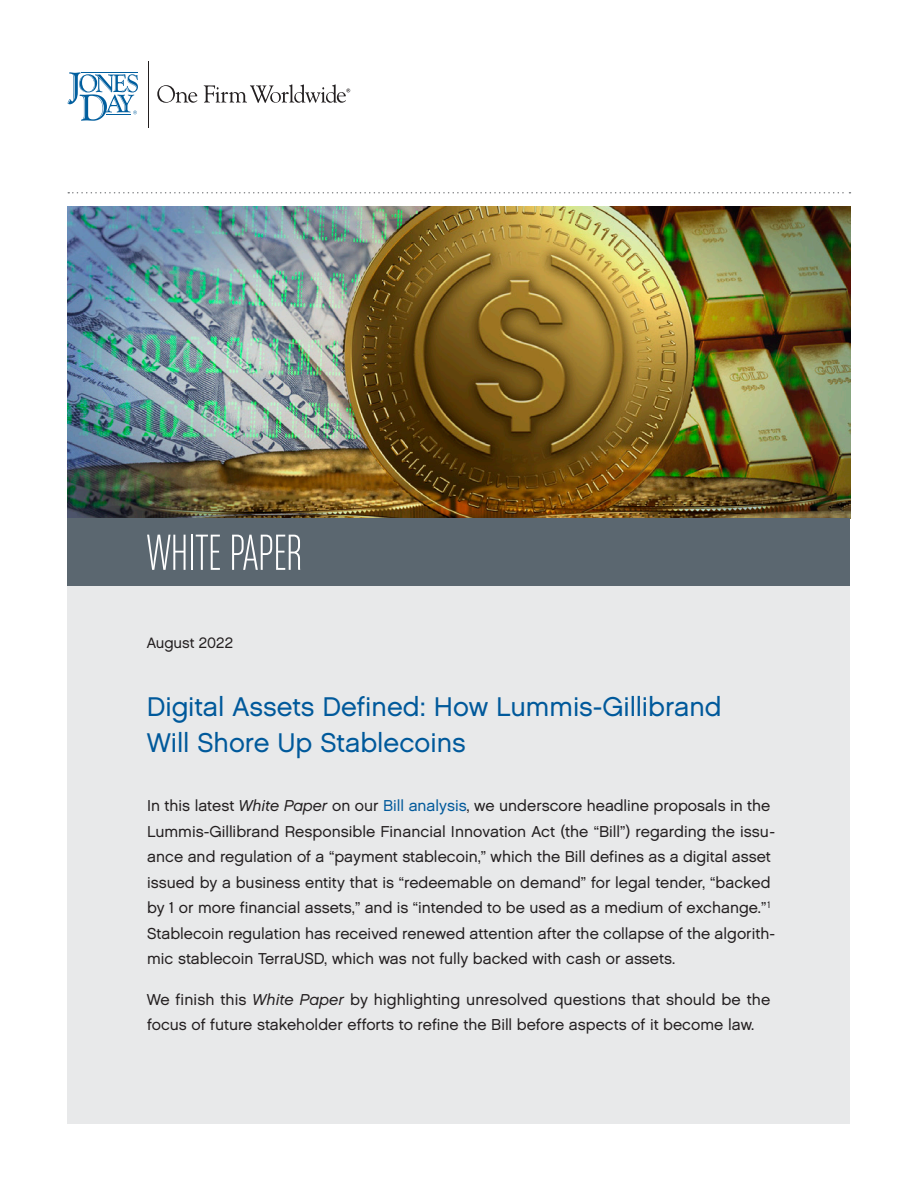
<style>
.page{position:relative;width:918px;height:1188px;background:#fff}
.page>*{position:absolute;margin:0;border:0;box-sizing:border-box;transform-origin:0 0}
.t1{font:54px "Chalet Comprime Milan Sixty";color:#fff}
.Main_Headline{font:27px/36px "Chalet London Nineteen Sixty";color:#00599b}
.Cover_Abstract_Body{font:15.75px/25.5px "Chalet London Nineteen Sixty";color:#231f20}
.t2{font:15px "Chalet London Nineteen Sixty";color:#231f20}
.s1{font-family:"Chalet Oblique London"}
.s2{color:#00599b}
</style>
<div class="page">
<hr style="left:148px;top:61px;width:1px;height:66px;background:#231f20">
<svg style="left:157px;top:85px;width:40px;height:18px"></svg>
<svg style="left:204px;top:84px;width:146px;height:19px"></svg>
<svg style="left:68px;top:72px;width:70px;height:49px"></svg>
<svg style="left:68px;top:192px;width:782px;height:2px"></svg>
<div style="left:68px;top:519px;width:782px;height:605px;background:#e8e9ea"></div>
<img style="left:67px;top:207px;width:783px;height:312px">
<div style="left:68px;top:519px;width:782px;height:67px;background:#5b6770"></div>
<h1 class="t1" style="left:147px;top:523px;width:156px">WHITE PAPER</h1>
<p class="t2" style="left:147px;top:634px;width:88px">August 2022</p>
<p class="Main_Headline" style="left:147px;top:689px;width:577px">Digital Assets Defined: How Lummis-Gillibrand<br>Will Shore Up Stablecoins</p>
<p class="Cover_Abstract_Body" style="left:147px;top:793px;width:629px">In this latest <span class="s1">White Paper</span> on our <span class="s2">Bill analysis</span>, we underscore headline proposals in the Lummis-Gillibrand Responsible Financial Innovation Act (the “Bill”) regarding the issu&shy;ance and regulation of a “payment stablecoin,” which the Bill defines as a digital asset issued by a business entity that is “redeemable on demand” for legal tender, “backed by 1 or more financial assets,” and is “intended to be used as a medium of exchange.”<sup>1<br></sup>Stablecoin regulation has received renewed attention after the collapse of the algorith&shy;mic stablecoin TerraUSD, which was not fully backed with cash or assets.</p>
<p class="Cover_Abstract_Body" style="left:147px;top:987px;width:625px">We finish this <span class="s1">White Paper</span> by highlighting unresolved questions that should be the focus of future stakeholder efforts to refine the Bill before aspects of it become law.</p>
</div>
